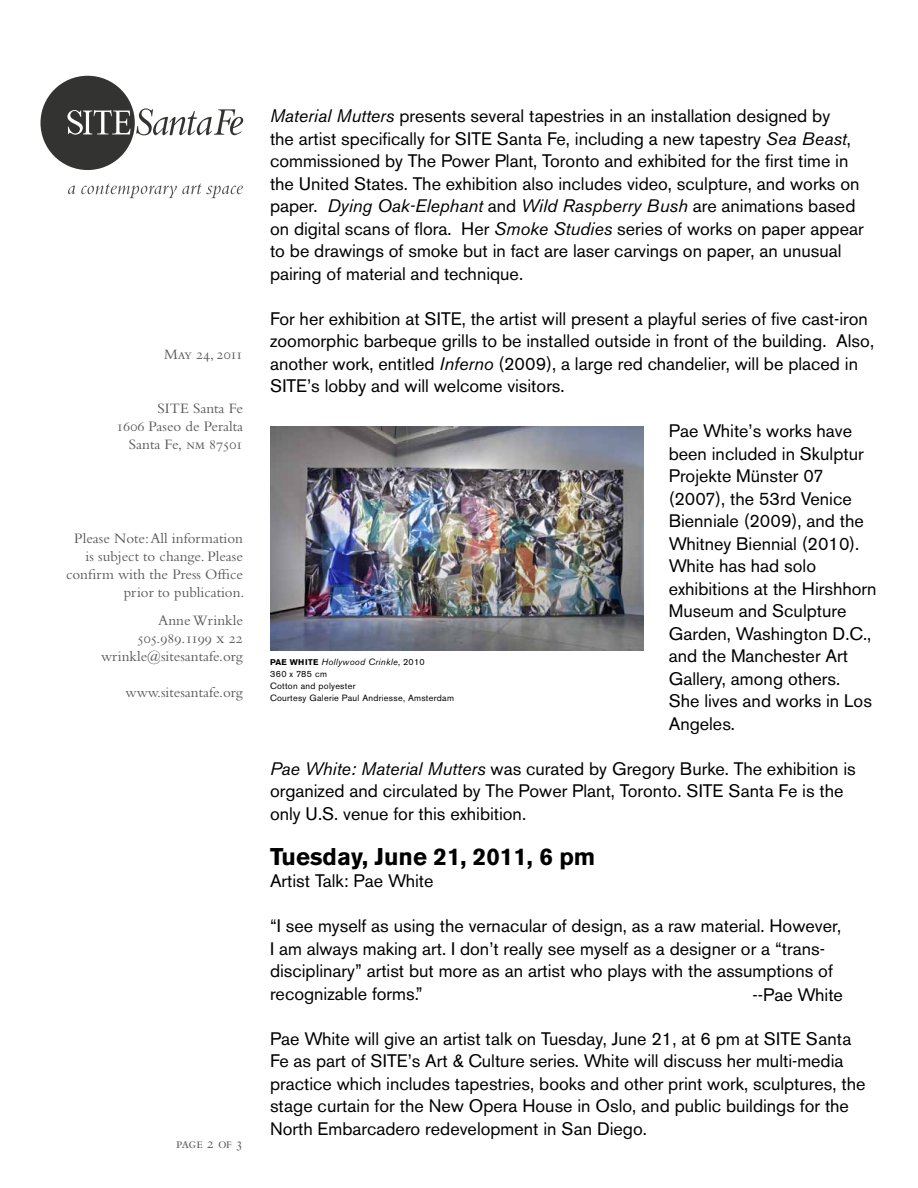
<style>
.page{position:relative;width:918px;height:1188px;background:#fff}
.page>*{position:absolute;margin:0;border:0;box-sizing:border-box;transform-origin:0 0}
.t1{font:700 24px "Akzidenz Grotesk BE";color:#000}
.t2{font:18px/22.5px "Akzidenz Grotesk BE";color:#000}
.t3{font:15px/18px "Bembo";color:#58595b;text-align:right}
.t4{font:15px "Bembo SC";letter-spacing:-.01em;color:#58595b}
.t5{font:9px/12px "Akzidenz Grotesk BE";letter-spacing:.03em;color:#000}
.s1{font-family:"Bembo SC"}
.s2{font-style:italic}
.s3{font-weight:700;font-size:8.25px}
</style>
<div class="page">
<svg style="left:41px;top:76px;width:202px;height:94px"></svg>
<svg style="left:68px;top:186px;width:7px;height:8px"></svg>
<svg style="left:81px;top:183px;width:162px;height:15px"></svg>
<img style="left:270px;top:426px;width:374px;height:224px">
<p class="t4" style="left:164px;top:346px;width:80px">May 24, 2011</p>
<p class="t3" style="left:117px;top:399px;width:128px">SITE Santa Fe<br><span class="s1">1606</span> Paseo de Peralta<br>Santa Fe, <span class="s1">nm 87501</span></p>
<p class="t3" style="left:66px;top:529px;width:180px">Please Note: All information is subject to change. Please confirm with the Press Office prior to publication.</p>
<p class="t3" style="left:158px;top:611px;width:86px">Anne Wrinkle</p>
<p class="t4" style="left:137px;top:630px;width:108px">505.989.1199 x 22</p>
<p class="t3" style="left:101px;top:647px;width:143px">wrinkle@sitesantafe.org</p>
<p class="t3" style="left:126px;top:683px;width:119px">www.sitesantafe.org</p>
<p class="t4" style="left:176px;top:1135px;width:68px">page 2 of 3</p>
<p class="t2" style="left:270px;top:105px;width:595px"><span class="s2">Material Mutters</span> presents several tapestries in an installation designed by<br>the artist specifically for SITE Santa Fe, including a new tapestry <span class="s2">Sea Beast</span>, commissioned by The Power Plant, Toronto and exhibited for the first time in the United States. The exhibition also includes video, sculpture, and works on paper. <span class="s2">Dying Oak-Elephant</span> and <span class="s2">Wild Raspberry Bush</span> are animations based on digital scans of flora. Her <span class="s2">Smoke Studies</span> series of works on paper appear to be drawings of smoke but in fact are laser carvings on paper, an unusual pairing of material and technique.</p>
<p class="t2" style="left:270px;top:307px;width:606px">For her exhibition at SITE, the artist will present a playful series of five cast-iron zoomorphic barbeque grills to be installed outside in front of the building. Also, another work, entitled <span class="s2">Inferno</span> (2009), a large red chandelier, will be placed in SITE’s lobby and will welcome visitors.</p>
<p class="t2" style="left:669px;top:420px;width:209px">Pae White’s works have been included in Skulptur<br>Projekte Münster 07 (2007), the 53rd Venice<br>Bienniale (2009), and the<br>Whitney Biennial (2010).<br>White has had solo exhibitions at the Hirshhorn<br>Museum and Sculpture<br>Garden, Washington D.C., and the Manchester Art<br>Gallery, among others.<br>She lives and works in Los<br>Angeles.</p>
<p class="t2" style="left:270px;top:757px;width:587px"><span class="s2">Pae White: Material Mutters</span> was curated by Gregory Burke. The exhibition is organized and circulated by The Power Plant, Toronto. SITE Santa Fe is the only U.S. venue for this exhibition.</p>
<h1 class="t1" style="left:270px;top:843px;width:327px">Tuesday, June 21, 2011, 6 pm</h1>
<p class="t2" style="left:270px;top:870px;width:165px">Artist Talk: Pae White</p>
<p class="t2" style="left:270px;top:915px;width:573px">“I see myself as using the vernacular of design, as a raw material. However, I am always making art. I don’t really see myself as a designer or a “trans&shy;disciplinary” artist but more as an artist who plays with the assumptions of recognizable forms.”</p>
<p class="t2" style="left:270px;top:1027px;width:597px">Pae White will give an artist talk on Tuesday, June 21, at 6 pm at SITE Santa Fe as part of SITE’s Art &amp; Culture series. White will discuss her multi-media practice which includes tapestries, books and other print work, sculptures, the stage curtain for the New Opera House in Oslo, and public buildings for the North Embarcadero redevelopment in San Diego.</p>
<p class="t5" style="left:270px;top:656px;width:185px"><span class="s3">PAE WHITE</span> <span class="s2">Hollywood Crinkle</span>, 2010<br>360 x 785 cm<br>Cotton and polyester<br>Courtesy Galerie Paul Andriesse, Amsterdam</p>
<p class="t2" style="left:753px;top:984px;width:92px">--Pae White</p>
</div>
